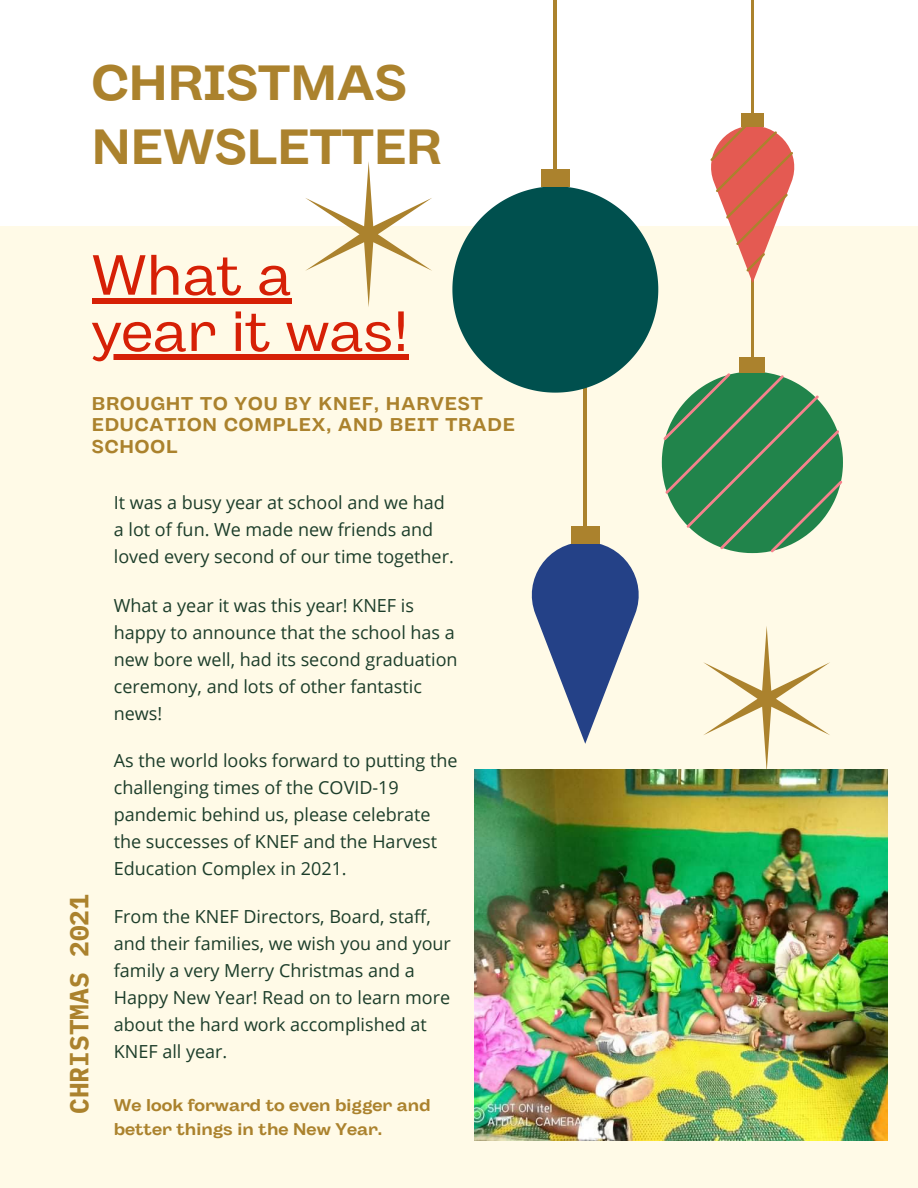
<style>
.page{position:relative;width:918px;height:1188px;background:#fffae7}
.page>*{position:absolute;margin:0;border:0;box-sizing:border-box;transform-origin:0 0}
.t1{font:56.4px/56.2px "Body Grotesque Fit";color:#d62006}
.t2{font:700 49.35px/64.2px "Body Grotesque Fit";color:#ab822d}
.t3{font:700 26.25px "IBM Plex Mono";color:#ab822d}
.t4{font:700 18.45px/21.6px "Body Grotesque Fit";letter-spacing:.05em;color:#ab822d}
.t5{font:18px/27px "Open Sans";color:#1c3d2a}
.t6{font:700 16.95px/24.3px "Body Grotesque Fit";color:#ab822d}
</style>
<div class="page">
<div style="left:0;top:0;width:918px;height:226px;background:#fff"></div>
<hr style="left:554px;top:0;width:3px;height:180px;background:#ab822d">
<div style="left:742px;top:114px;width:22px;height:13px;background:#ab822d"></div>
<hr style="left:751px;top:0;width:3px;height:122px;background:#ab822d">
<svg style="left:452px;top:123px;width:391px;height:649px"></svg>
<svg style="left:305px;top:162px;width:127px;height:145px"></svg>
<img style="left:475px;top:769px;width:413px;height:371px">
<div style="left:92px;top:298px;width:199px;height:6px;background:#d62006"></div>
<div style="left:92px;top:354px;width:317px;height:6px;background:#d62006"></div>
<p class="t2" style="left:92px;top:54px;width:351px">CHRISTMAS<br>NEWSLETTER</p>
<p class="t1" style="left:92px;top:251px;width:318px">What a year it was!</p>
<p class="t4" style="left:92px;top:394px;width:424px">BROUGHT TO YOU BY KNEF, HARVEST<br>EDUCATION COMPLEX, AND BEIT TRADE<br>SCHOOL</p>
<p class="t5" style="left:114px;top:488px;width:341px">It was a busy year at school and we had a lot of fun. We made new friends and loved every second of our time together.</p>
<p class="t3" style="left:62px;top:1114px;width:221px;rotate:-90deg">CHRISTMAS 2021</p>
<p class="t5" style="left:114px;top:591px;width:345px">What a year it was this year! KNEF is happy to announce that the school has a new bore well, had its second graduation ceremony, and lots of other fantastic news!</p>
<p class="t5" style="left:114px;top:746px;width:345px">As the world looks forward to putting the challenging times of the COVID-19 pandemic behind us, please celebrate the successes of KNEF and the Harvest Education Complex in 2021.</p>
<p class="t5" style="left:114px;top:903px;width:339px">From the KNEF Directors, Board, staff, and their families, we wish you and your family a very Merry Christmas and a<br>Happy New Year! Read on to learn more about the hard work accomplished at<br>KNEF all year.</p>
<p class="t6" style="left:114px;top:1094px;width:318px">We look forward to even bigger and better things in the New Year.</p>
</div>
